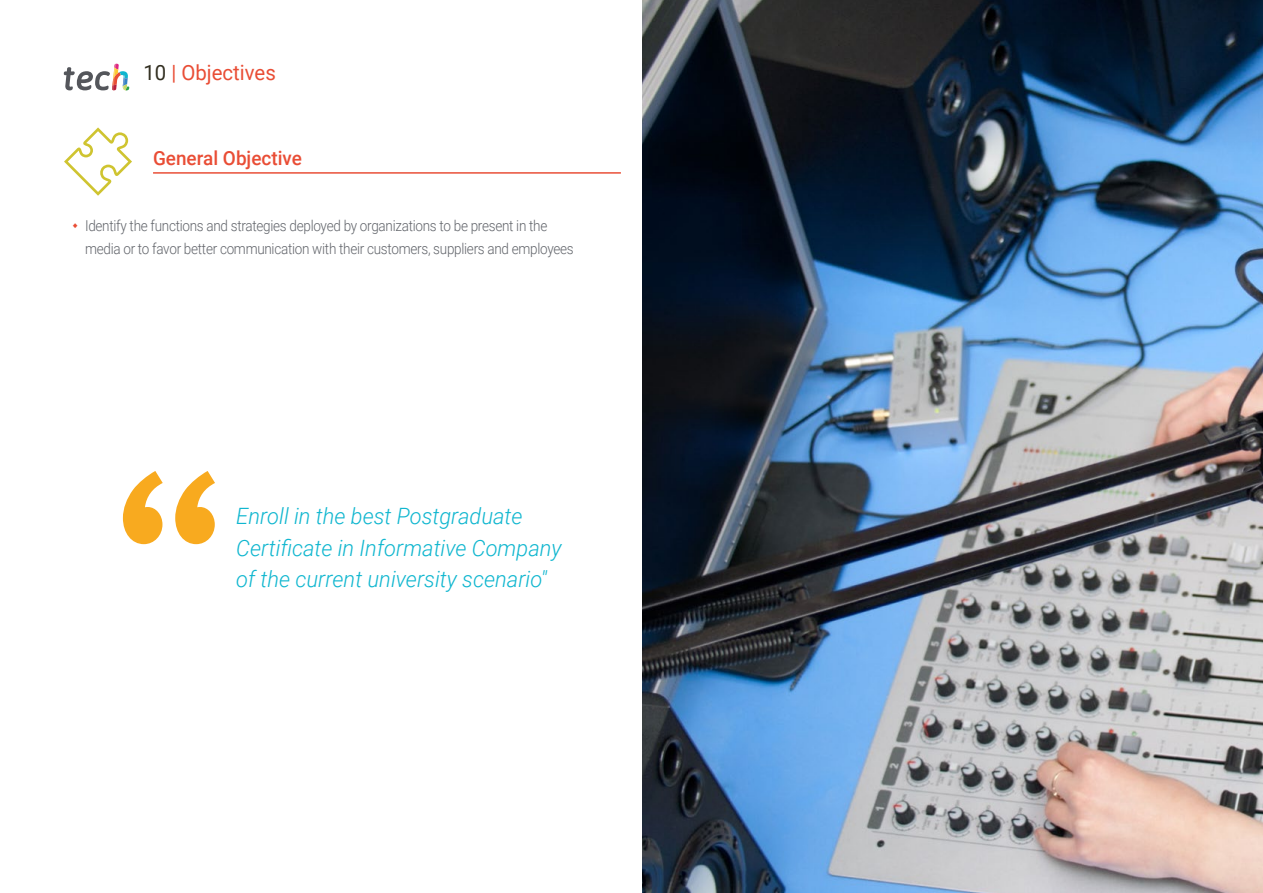
<style>
.page{position:relative;width:1263px;height:893px;background:#fff}
.page>*{position:absolute;margin:0;border:0;box-sizing:border-box;transform-origin:0 0}
.t1{font:italic 300 22.5px/31.5px "Roboto";color:#0fb6cf}
.t2{font:21px "Roboto";color:#e94d35}
.t3{font:500 19.5px "Roboto";color:#e94d35}
.t4{font:300 15px/22.5px "Roboto";letter-spacing:-.02em;color:#61646a;scale:.9 1}
.s1{color:#312e20}
</style>
<div class="page">
<hr style="left:153px;top:173px;width:468px;height:1px;background:#e94d35">
<svg style="left:64px;top:127px;width:68px;height:69px"></svg>
<svg style="left:64px;top:64px;width:65px;height:27px"></svg>
<svg style="left:123px;top:471px;width:92px;height:73px"></svg>
<img style="left:642px;top:0;width:621px;height:893px">
<h2 class="t2" style="left:144px;top:57px;width:134px"><span class="s1">10</span> | Objectives</h2>
<h3 class="t3" style="left:153px;top:144px;width:150px">General Objective</h3>
<p class="t4" style="left:85px;top:214px;width:544px">Identify the functions and strategies deployed by organizations to be present in the media or to favor better communication with their customers, suppliers and employees</p>
<h1 class="t1" style="left:236px;top:500px;width:327px">Enroll in the best Postgraduate<br>Certificate in Informative Company of the current university scenario"</h1>
</div>
